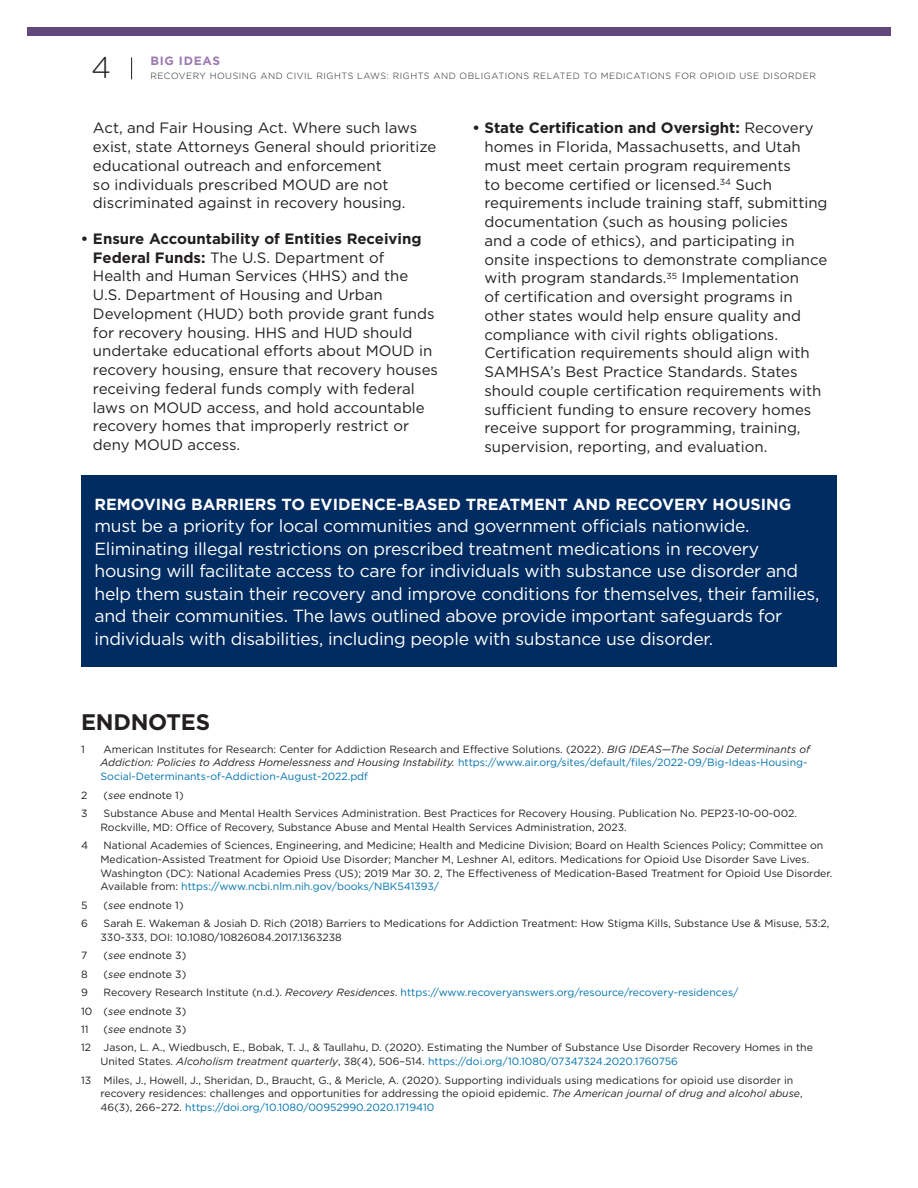
<style>
.page{position:relative;width:918px;height:1188px;background:#fff}
.page>*{position:absolute;margin:0;border:0;box-sizing:border-box;transform-origin:0 0}
.t1{font:300 30px "Gotham";color:#231f20}
.t2{font:700 22.5px "Gotham";letter-spacing:-.01em;color:#231f20}
.t3{font:17.55px/22.5px "Gotham";letter-spacing:-.015em;color:#fff}
.t4{font:700 16.05px "Gotham";color:#fff}
.t5{font:15px/18.8px "Gotham";color:#231f20}
.t6{font:700 12px "Gotham";letter-spacing:.06em;color:#9d79af}
.t7{font:10.5px/13.8px "Gotham";color:#231f20}
.t8{font:10.5px/13.8px "Gotham";color:#0073ae}
.t9{font:300 9px "Gotham";letter-spacing:.06em;color:#231f20}
.s1{font-weight:700}
.s2{color:#231f20}
.s3{font-style:italic;color:#231f20}
.s4{font-style:italic}
.s5{color:#0073ae}
</style>
<div class="page">
<div style="left:81px;top:475px;width:756px;height:192px;background:#002c62"></div>
<div style="left:27px;top:27px;width:864px;height:9px;background:#63487d"></div>
<svg style="left:131px;top:57px;width:1px;height:22px"></svg>
<h1 class="t1" style="left:91px;top:49px;width:21px">4</h1>
<p class="t6" style="left:150px;top:53px;width:71px">BIG IDEAS</p>
<p class="t9" style="left:150px;top:70px;width:667px">RECOVERY HOUSING AND CIVIL RIGHTS LAWS: RIGHTS AND OBLIGATIONS RELATED TO MEDICATIONS FOR OPIOID USE DISORDER</p>
<p class="t5" style="left:93px;top:118px;width:345px">Act, and Fair Housing Act. Where such laws exist, state Attorneys General should prioritize educational outreach and enforcement<br>so individuals prescribed MOUD are not discriminated against in recovery housing.</p>
<p class="t5" style="left:93px;top:229px;width:347px;text-indent:-12px"><span class="s1">• Ensure Accountability of Entities Receiving Federal Funds:</span> The U.S. Department of<br>Health and Human Services (HHS) and the U.S. Department of Housing and Urban Development (HUD) both provide grant funds for recovery housing. HHS and HUD should undertake educational efforts about MOUD in recovery housing, ensure that recovery houses receiving federal funds comply with federal laws on MOUD access, and hold accountable recovery homes that improperly restrict or deny MOUD access.</p>
<p class="t5" style="left:484px;top:118px;width:345px;text-indent:-12px"><span class="s1">• State Certification and Oversight:</span> Recovery homes in Florida, Massachusetts, and Utah must meet certain program requirements<br>to become certified or licensed.<sup>34</sup> Such requirements include training staff, submitting documentation (such as housing policies<br>and a code of ethics), and participating in onsite inspections to demonstrate compliance with program standards.<sup>35</sup> Implementation<br>of certification and oversight programs in other states would help ensure quality and compliance with civil rights obligations.<br>Certification requirements should align with SAMHSA’s Best Practice Standards. States should couple certification requirements with sufficient funding to ensure recovery homes receive support for programming, training, supervision, reporting, and evaluation.</p>
<p class="t4" style="left:94px;top:493px;width:698px">REMOVING BARRIERS TO EVIDENCE-BASED TREATMENT AND RECOVERY HOUSING</p>
<p class="t3" style="left:94px;top:514px;width:726px">must be a priority for local communities and government officials nationwide.<br>Eliminating illegal restrictions on prescribed treatment medications in recovery housing will facilitate access to care for individuals with substance use disorder and help them sustain their recovery and improve conditions for themselves, their families, and their communities. The laws outlined above provide important safeguards for individuals with disabilities, including people with substance use disorder.</p>
<h2 class="t2" style="left:81px;top:707px;width:131px">ENDNOTES</h2>
<p class="t7" style="left:81px;top:742px;width:5px">1</p>
<p class="t8" style="left:101px;top:742px;width:711px"><span class="s2">American Institutes for Research: Center for Addiction Research and Effective Solutions. (2022).</span> <span class="s3">BIG IDEAS—The Social Determinants of<br>Addiction: Policies to Address Homelessness and Housing Instability.</span> https://www.air.org/sites/default/files/2022-09/Big-Ideas-Housing-<br>Social-Determinants-of-Addiction-August-2022.pdf</p>
<p class="t7" style="left:81px;top:788px;width:8px">2</p>
<p class="t7" style="left:104px;top:788px;width:81px">(<span class="s4">see</span> endnote 1)</p>
<p class="t7" style="left:81px;top:806px;width:8px">3</p>
<p class="t7" style="left:100px;top:806px;width:698px">Substance Abuse and Mental Health Services Administration. Best Practices for Recovery Housing. Publication No. PEP23-10-00-002.<br>Rockville, MD: Office of Recovery, Substance Abuse and Mental Health Services Administration, 2023.</p>
<p class="t7" style="left:81px;top:838px;width:9px">4</p>
<p class="t7" style="left:100px;top:838px;width:733px">National Academies of Sciences, Engineering, and Medicine; Health and Medicine Division; Board on Health Sciences Policy; Committee on Medication-Assisted Treatment for Opioid Use Disorder; Mancher M, Leshner AI, editors. Medications for Opioid Use Disorder Save Lives.<br>Washington (DC): National Academies Press (US); 2019 Mar 30. 2, The Effectiveness of Medication-Based Treatment for Opioid Use Disorder.<br>Available from: <span class="s5">https://www.ncbi.nlm.nih.gov/books/NBK541393/</span></p>
<p class="t7" style="left:81px;top:898px;width:8px">5</p>
<p class="t7" style="left:104px;top:898px;width:81px">(<span class="s4">see</span> endnote 1)</p>
<p class="t7" style="left:81px;top:916px;width:8px">6</p>
<p class="t7" style="left:100px;top:916px;width:730px">Sarah E. Wakeman &amp; Josiah D. Rich (2018) Barriers to Medications for Addiction Treatment: How Stigma Kills, Substance Use &amp; Misuse, 53:2,<br>330-333, DOI: 10.1080/10826084.2017.1363238</p>
<p class="t7" style="left:81px;top:949px;width:8px">7</p>
<p class="t7" style="left:104px;top:949px;width:84px">(<span class="s4">see</span> endnote 3)</p>
<p class="t7" style="left:81px;top:967px;width:8px">8</p>
<p class="t7" style="left:104px;top:967px;width:84px">(<span class="s4">see</span> endnote 3)</p>
<p class="t7" style="left:81px;top:985px;width:8px">9</p>
<p class="t8" style="left:81px;top:983px;width:659px;line-height:18.5px;text-indent:23px"><span class="s2">Recovery Research Institute (n.d.).</span> <span class="s3">Recovery Residences</span><span class="s2">.</span> https://www.recoveryanswers.org/resource/recovery-residences/<br><span class="s2">10 (</span><span class="s3">see</span> <span class="s2">endnote 3)<br>11</span></p>
<p class="t7" style="left:81px;top:1020px;width:734px;line-height:18.5px;text-indent:23px">(<span class="s4">see</span> endnote 3)<br>12 Jason, L. A., Wiedbusch, E., Bobak, T. J., &amp; Taullahu, D. (2020). Estimating the Number of Substance Use Disorder Recovery Homes in the</p>
<p class="t7" style="left:81px;top:1052px;width:714px;line-height:18.5px;text-indent:19px">United States. <span class="s4">Alcoholism treatment quarterly</span>, 38(4), 506–514. <span class="s5">https://doi.org/10.1080/07347324.2020.1760756<br></span>13 Miles, J., Howell, J., Sheridan, D., Braucht, G., &amp; Mericle, A. (2020). Supporting individuals using medications for opioid use disorder in</p>
<p class="t7" style="left:100px;top:1087px;width:704px">recovery residences: challenges and opportunities for addressing the opioid epidemic. <span class="s4">The American journal of drug and alcohol abuse</span>,<br>46(3), 266–272. <span class="s5">https://doi.org/10.1080/00952990.2020.1719410</span></p>
</div>
